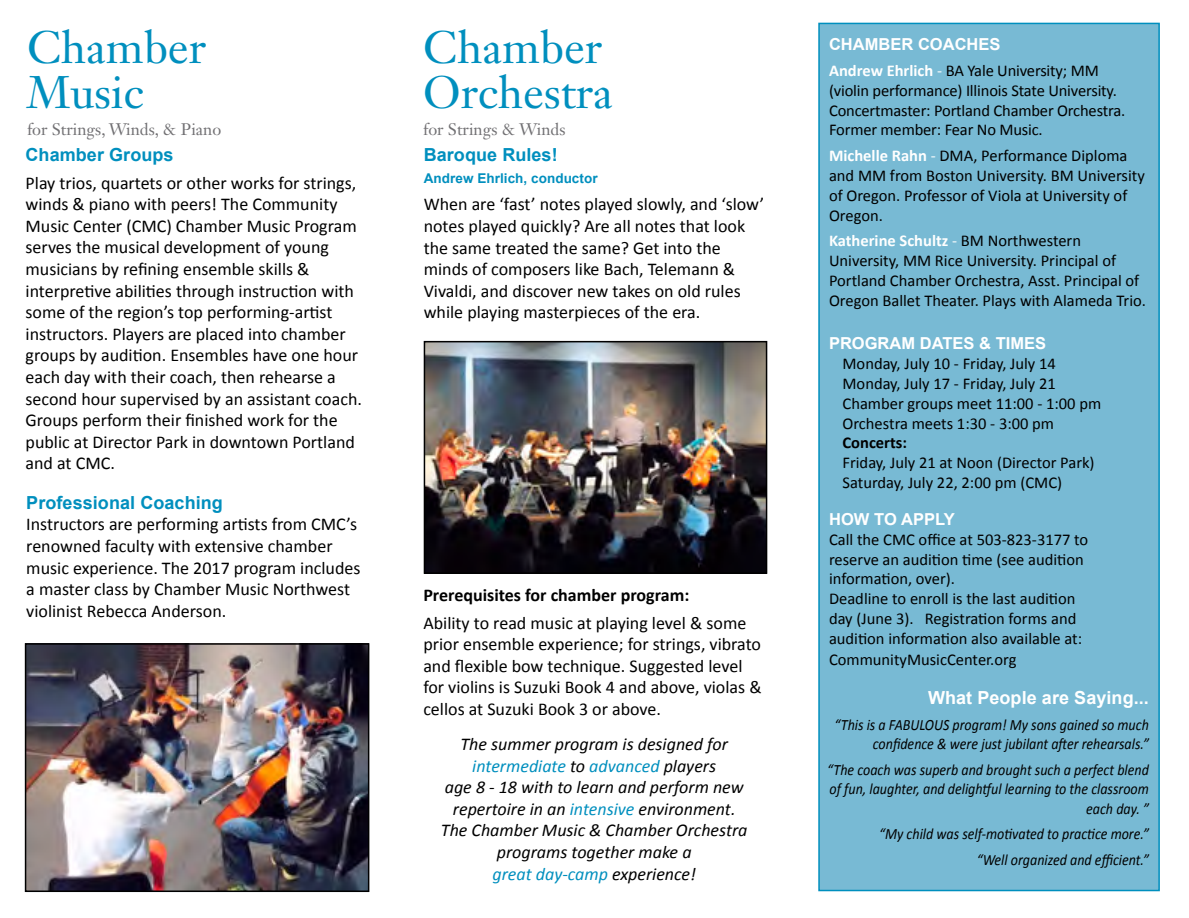
<style>
.page{position:relative;width:1189px;height:918px;background:#fff}
.page>*{position:absolute;margin:0;border:0;box-sizing:border-box;transform-origin:0 0}
.t1{font:45px/45px "Janson Text LT Std";color:#008fbe}
.t2{font:18px/21.6px "Calibri";color:#000}
.t3{font:italic 18px/21.6px "Calibri";color:#000;text-align:center}
.t4{font:700 18px "Arial";letter-spacing:.005em;color:#008fbe}
.t5{font:700 18px "Calibri";color:#000}
.t6{font:700 18px "Arial";letter-spacing:.005em;color:#fff}
.t7{font:16.5px/19.8px "Calibri";color:#000}
.t8{font:700 16.5px "Arial";color:#fff}
.t9{font:16.5px "Janson Text LT Std";color:#717073}
.t10{font:700 16.5px "Calibri";color:#000}
.t11{font:italic 15.75px/19.5px "Calibri";color:#000;text-align:right;scale:.89 1}
.t12{font:700 13.5px "Arial";letter-spacing:.005em;color:#008fbe}
.s1{color:#008fbe}
.s2{font-weight:700;color:#fff}
.s3{color:#fff}
</style>
<div class="page">
<div style="left:818px;top:23px;width:341px;height:868px;background:#78bad4;border:2px solid #008fbe"></div>
<img style="left:426px;top:344px;width:338px;height:227px">
<div style="left:423px;top:341px;width:344px;height:233px;border:2px solid #000"></div>
<img style="left:28px;top:646px;width:338px;height:243px">
<div style="left:25px;top:643px;width:344px;height:249px;border:2px solid #000"></div>
<h1 class="t1" style="left:27px;top:25px;width:181px">Chamber<br>Music</h1>
<p class="t9" style="left:27px;top:119px;width:196px">for Strings, Winds, &amp; Piano</p>
<p class="t4" style="left:26px;top:143px;width:149px">Chamber Groups</p>
<p class="t2" style="left:26px;top:171px;width:338px">Play trios, quartets or other works for strings, winds &amp; piano with peers! The Community Music Center (CMC) Chamber Music Program serves the musical development of young musicians by refining ensemble skills &amp; interpretive abilities through instruction with some of the region’s top performing-artist instructors. Players are placed into chamber groups by audition. Ensembles have one hour each day with their coach, then rehearse a second hour supervised by an assistant coach.<br>Groups perform their finished work for the public at Director Park in downtown Portland and at CMC.</p>
<p class="t4" style="left:26px;top:491px;width:198px">Professional Coaching</p>
<p class="t2" style="left:26px;top:513px;width:335px">Instructors are performing artists from CMC’s renowned faculty with extensive chamber music experience. The 2017 program includes a master class by Chamber Music Northwest violinist Rebecca Anderson.</p>
<h1 class="t1" style="left:423px;top:25px;width:191px">Chamber<br>Orchestra</h1>
<p class="t9" style="left:423px;top:119px;width:144px">for Strings &amp; Winds</p>
<p class="t4" style="left:423px;top:143px;width:135px">Baroque Rules!</p>
<p class="t12" style="left:423px;top:169px;width:175px">Andrew Ehrlich, conductor</p>
<p class="t2" style="left:423px;top:193px;width:342px">When are ‘fast’ notes played slowly, and ‘slow’ notes played quickly? Are all notes that look the same treated the same? Get into the minds of composers like Bach, Telemann &amp; Vivaldi, and discover new takes on old rules while playing masterpieces of the era.</p>
<p class="t5" style="left:423px;top:584px;width:267px">Prerequisites for chamber program:</p>
<p class="t2" style="left:423px;top:611px;width:340px">Ability to read music at playing level &amp; some prior ensemble experience; for strings, vibrato and flexible bow technique. Suggested level for violins is Suzuki Book 4 and above, violas &amp; cellos at Suzuki Book 3 or above.</p>
<p class="t3" style="left:441px;top:732px;width:308px">The summer program is designed for <span class="s1">intermediate</span> to <span class="s1">advanced</span> players<br>age 8 - 18 with to learn and perform new repertoire in an <span class="s1">intensive</span> environment.<br>The Chamber Music &amp; Chamber Orchestra programs together make a<br><span class="s1">great day-camp</span> experience!</p>
<p class="t8" style="left:828px;top:33px;width:173px">CHAMBER COACHES</p>
<p class="t7" style="left:828px;top:60px;width:298px"><span class="s2">Andrew Ehrlich</span> <span class="s3">-</span> BA Yale University; MM (violin performance) Illinois State University.<br>Concertmaster: Portland Chamber Orchestra.<br>Former member: Fear No Music.</p>
<p class="t7" style="left:828px;top:145px;width:317px"><span class="s2">Michelle Rahn</span> <span class="s3">-</span> DMA, Performance Diploma and MM from Boston University. BM University of Oregon. Professor of Viola at University of Oregon.</p>
<p class="t7" style="left:828px;top:230px;width:318px"><span class="s2">Katherine Schultz</span> <span class="s3">-</span> BM Northwestern University, MM Rice University. Principal of Portland Chamber Orchestra, Asst. Principal of Oregon Ballet Theater. Plays with Alameda Trio.</p>
<p class="t8" style="left:828px;top:333px;width:218px">PROGRAM DATES &amp; TIMES</p>
<p class="t7" style="left:842px;top:353px;width:260px">Monday, July 10 - Friday, July 14<br>Monday, July 17 - Friday, July 21<br>Chamber groups meet 11:00 - 1:00 pm<br>Orchestra meets 1:30 - 3:00 pm</p>
<p class="t10" style="left:842px;top:433px;width:66px">Concerts:</p>
<p class="t7" style="left:842px;top:452px;width:253px">Friday, July 21 at Noon (Director Park)<br>Saturday, July 22, 2:00 pm (CMC)</p>
<p class="t8" style="left:828px;top:508px;width:127px">HOW TO APPLY</p>
<p class="t7" style="left:828px;top:529px;width:261px">Call the CMC office at 503-823-3177 to reserve an audition time (see audition information, over).<br>Deadline to enroll is the last audition day (June 3). Registration forms and audition information also available at:</p>
<p class="t7" style="left:828px;top:649px;width:189px">CommunityMusicCenter.org</p>
<p class="t6" style="left:927px;top:686px;width:222px">What People are Saying...</p>
<p class="t11" style="left:834px;top:714px;width:355px">“This is a FABULOUS program! My sons gained so much confidence &amp; were just jubilant after rehearsals.”</p>
<p class="t11" style="left:827px;top:759px;width:363px">“The coach was superb and brought such a perfect blend of fun, laughter, and delightful learning to the classroom each day. ”</p>
<p class="t11" style="left:879px;top:820px;width:304px;line-height:25.5px">“My child was self-motivated to practice more.” “Well organized and efficient.”</p>
</div>
